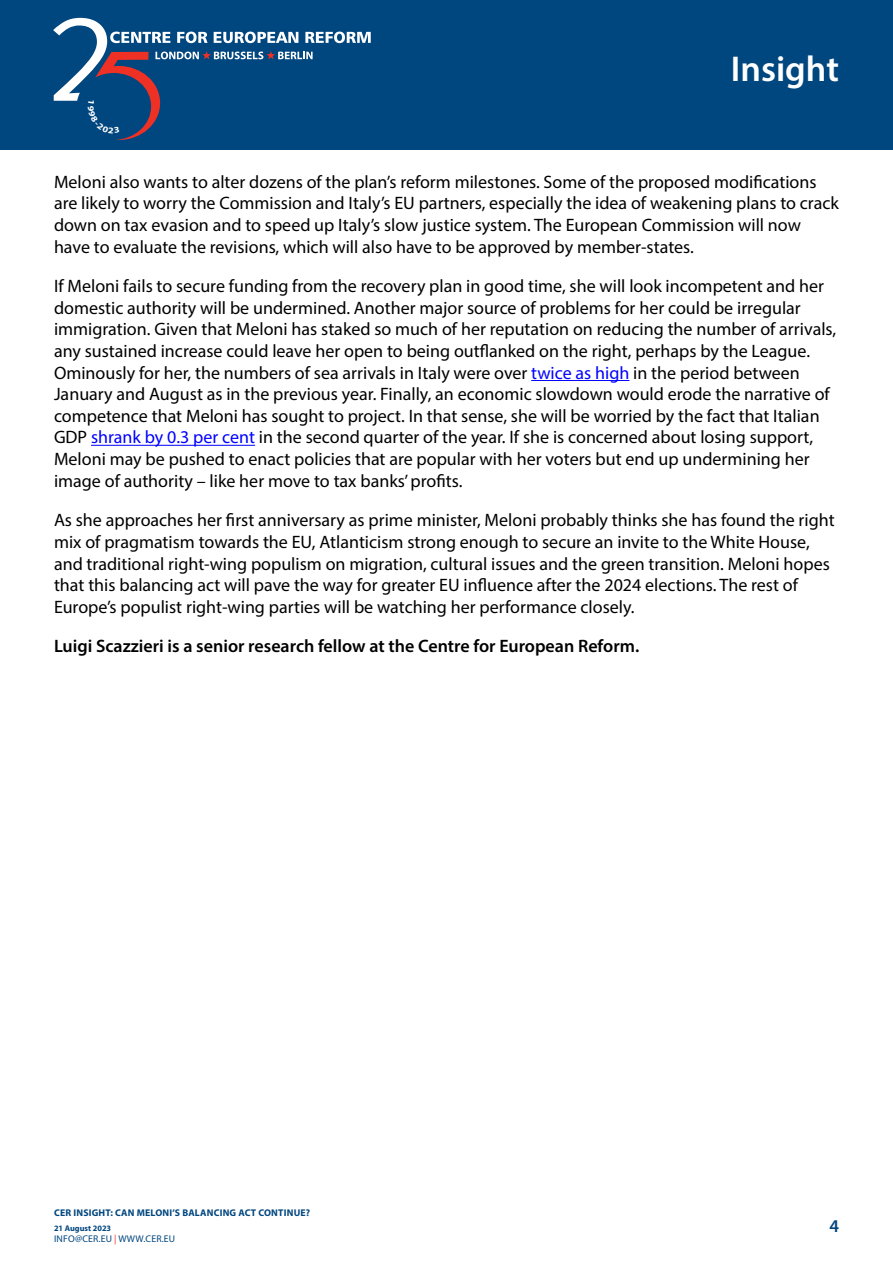
<style>
.page{position:relative;width:893px;height:1263px;background:#fff}
.page>*{position:absolute;margin:0;border:0;box-sizing:border-box;transform-origin:0 0}
.t1{font:600 36px "Myriad Pro";color:#fff}
.t2{font:18px/21.6px "Myriad Pro";color:#000}
.t3{font:600 18px "Myriad Pro";color:#000}
.t4{font:600 18px "Myriad Pro";color:#00467f}
.t5{font:700 9.75px "Myriad Pro";letter-spacing:.02em;color:#00467f}
.t6{font:9.75px "Myriad Pro";letter-spacing:.02em;color:#00467f}
.t7{font:700 8.25px "Myriad Pro";color:#00467f}
.s1{color:#00f}
.s2{color:#ee3124}
</style>
<div class="page">
<div style="left:0;top:0;width:893px;height:150px;background:#00467f"></div>
<hr style="left:531px;top:380px;width:98px;height:1px;background:#00f">
<hr style="left:91px;top:445px;width:164px;height:1px;background:#00f">
<svg style="left:53px;top:18px;width:318px;height:122px"></svg>
<h1 class="t1" style="left:731px;top:46px;width:110px">Insight</h1>
<p class="t2" style="left:54px;top:171px;width:786px">Meloni also wants to alter dozens of the plan’s reform milestones. Some of the proposed modifications are likely to worry the Commission and Italy’s EU partners, especially the idea of weakening plans to crack down on tax evasion and to speed up Italy’s slow justice system. The European Commission will now have to evaluate the revisions, which will also have to be approved by member-states.</p>
<p class="t2" style="left:54px;top:275px;width:784px">If Meloni fails to secure funding from the recovery plan in good time, she will look incompetent and her domestic authority will be undermined. Another major source of problems for her could be irregular immigration. Given that Meloni has staked so much of her reputation on reducing the number of arrivals, any sustained increase could leave her open to being outflanked on the right, perhaps by the League.<br>Ominously for her, the numbers of sea arrivals in Italy were over <span class="s1">twice as high</span> in the period between January and August as in the previous year. Finally, an economic slowdown would erode the narrative of competence that Meloni has sought to project. In that sense, she will be worried by the fact that Italian GDP <span class="s1">shrank by 0.3 per cent</span> in the second quarter of the year. If she is concerned about losing support, Meloni may be pushed to enact policies that are popular with her voters but end up undermining her image of authority – like her move to tax banks’ profits.</p>
<p class="t2" style="left:54px;top:509px;width:782px">As she approaches her first anniversary as prime minister, Meloni probably thinks she has found the right mix of pragmatism towards the EU, Atlanticism strong enough to secure an invite to the White House, and traditional right-wing populism on migration, cultural issues and the green transition. Meloni hopes that this balancing act will pave the way for greater EU influence after the 2024 elections. The rest of Europe’s populist right-wing parties will be watching her performance closely.</p>
<p class="t3" style="left:54px;top:635px;width:587px">Luigi Scazzieri is a senior research fellow at the Centre for European Reform.</p>
<p class="t5" style="left:54px;top:1207px;width:258px">CER INSIGHT: CAN MELONI’S BALANCING ACT CONTINUE?</p>
<p class="t7" style="left:54px;top:1223px;width:59px">21 August 2023</p>
<p class="t6" style="left:54px;top:1233px;width:123px">INFO@CER.EU <span class="s2">|</span> WWW.CER.EU</p>
<p class="t4" style="left:829px;top:1215px;width:11px">4</p>
</div>
